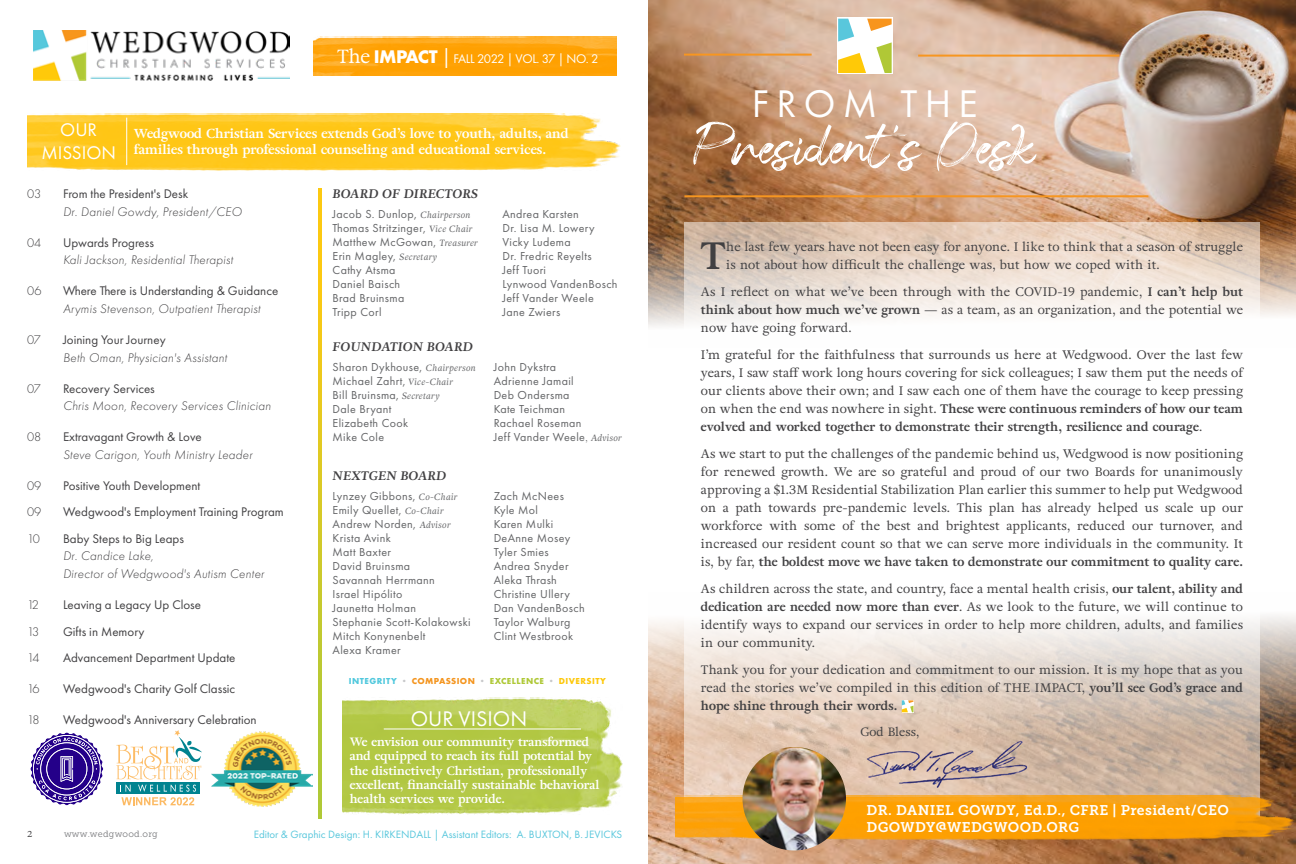
<style>
.page{position:relative;width:1296px;height:864px;background:#fff}
.page>*{position:absolute;margin:0;border:0;box-sizing:border-box;transform-origin:0 0}
.t1{font:59px "Salazur";color:#fff}
.t2{font:40px "Futura PT";letter-spacing:.18em;color:#fff}
.t3{font:700 38px "Adriane Text";color:#414042}
.t4{font:22px "Futura PT";color:#fff}
.t5{font:19px/22.8px "Futura PT";color:#fff;text-align:center}
.t6{font:14px/16.8px "Museo Slab 700";letter-spacing:.025em;color:#fff}
.t7{font:13px "Futura PT";color:#414042}
.t8{font:italic 300 13px/17.5px "Futura PT";letter-spacing:.02em;color:#414042}
.t9{font:700 13px/15.6px "Adriane Text";color:#fff}
.t10{font:13px "Futura PT";letter-spacing:-.03em;color:#fff}
.t11{font:300 13px "Futura PT";letter-spacing:-.025em;color:#414042}
.t12{font:italic 700 12.4px "Adriane Text";color:#414042}
.t13{font:12.3px/18px "Adriane Text";letter-spacing:.01em;color:#414042;text-align:justify}
.t14{font:12px/14px "Futura PT";letter-spacing:.03em;color:#636466}
.t15{font:700 12px/14.4px "Adriane Text";color:#fff}
.t16{font:12px "Adriane Text";color:#414042}
.t17{font:12px "Adobe Devanagari";color:#414042}
.t18{font:11px "Futura PT";color:#59c7dc}
.t19{font:700 9px "Futura PT";letter-spacing:.05em;color:#f4951f}
.t20{font:9px "Museo Slab 300";letter-spacing:.03em;color:#77787b}
.s1{font-family:"Adriane Text";font-size:19px}
.s2{font-weight:700;font-size:19px}
.s3{font-size:19.9px}
.s4{font-family:"Adriane Text";font-style:italic;font-size:9px}
.s5{color:#51c8dd}
.s6{color:#c7c8ca}
.s7{color:#aec836}
.s8{color:#fdc80b}
.s9{font-weight:700}
</style>
<div class="page">
<img style="left:313px;top:36px;width:304px;height:39px">
<svg style="left:318px;top:188px;width:3px;height:630px;background:#d7c925"></svg>
<img style="left:34px;top:30px;width:255px;height:51px">
<img style="left:27px;top:114px;width:594px;height:56px">
<hr style="left:126px;top:118px;width:1px;height:47px;background:#fff">
<svg style="left:30px;top:732px;width:74px;height:74px"></svg>
<img style="left:212px;top:731px;width:100px;height:75px">
<img style="left:342px;top:698px;width:280px;height:116px">
<hr style="left:384px;top:728px;width:197px;height:1px;background:#fff">
<svg style="left:116px;top:730px;width:86px;height:75px"></svg>
<img style="left:648px;top:615px;width:648px;height:249px">
<img style="left:648px;top:0;width:648px;height:327px">
<svg style="left:684px;top:222px;width:576px;height:574px"></svg>
<img style="left:860px;top:738px;width:173px;height:58px">
<svg style="left:902px;top:700px;width:12px;height:12px"></svg>
<img style="left:675px;top:796px;width:621px;height:44px">
<img style="left:742px;top:747px;width:104px;height:103px;border-radius:52px">
<hr style="left:684px;top:54px;width:128px;height:2px;background:#f79620">
<div style="left:837px;top:18px;width:55px;height:56px;background:#fff"></div>
<svg style="left:838px;top:19px;width:16px;height:23px"></svg>
<svg style="left:838px;top:53px;width:28px;height:20px"></svg>
<svg style="left:867px;top:19px;width:25px;height:12px"></svg>
<svg style="left:876px;top:42px;width:16px;height:31px"></svg>
<hr style="left:918px;top:55px;width:201px;height:2px;background:#f79620">
<hr style="left:684px;top:195px;width:464px;height:2px;background:#f79620">
<p class="t10" style="left:337px;top:51px;width:263px"><span class="s1">The</span> <span class="s2">IMPACT</span> <span class="s3">|</span> FALL 2022 | VOL. 37 | NO. 2</p>
<h3 class="t5" style="left:41px;top:119px;width:76px">OUR<br>MISSION</h3>
<p class="t9" style="left:134px;top:126px;width:436px">Wedgwood Christian Services extends God’s love to youth, adults, and families through professional counseling and educational services.</p>
<p class="t11" style="left:27px;top:187px;width:16px">03</p>
<p class="t7" style="left:63px;top:186px;width:127px">From the President's Desk</p>
<p class="t8" style="left:63px;top:203px;width:180px">Dr. Daniel Gowdy, President/CEO</p>
<p class="t11" style="left:27px;top:235px;width:16px">04</p>
<p class="t7" style="left:63px;top:235px;width:92px">Upwards Progress</p>
<p class="t8" style="left:63px;top:251px;width:172px">Kali Jackson, Residential Therapist</p>
<p class="t11" style="left:27px;top:284px;width:16px">06</p>
<p class="t7" style="left:63px;top:283px;width:217px">Where There is Understanding &amp; Guidance</p>
<p class="t8" style="left:63px;top:300px;width:199px">Arymis Stevenson, Outpatient Therapist</p>
<p class="t11" style="left:27px;top:332px;width:15px">07</p>
<p class="t7" style="left:63px;top:332px;width:104px">Joining Your Journey</p>
<p class="t8" style="left:63px;top:349px;width:166px">Beth Oman, Physician's Assistant</p>
<p class="t11" style="left:27px;top:381px;width:15px">07</p>
<p class="t7" style="left:63px;top:381px;width:93px">Recovery Services</p>
<p class="t8" style="left:63px;top:397px;width:210px">Chris Moon, Recovery Services Clinician</p>
<p class="t11" style="left:27px;top:429px;width:16px">08</p>
<p class="t7" style="left:63px;top:429px;width:140px">Extravagant Growth &amp; Love</p>
<p class="t8" style="left:63px;top:446px;width:191px">Steve Carigon, Youth Ministry Leader</p>
<p class="t11" style="left:27px;top:478px;width:16px">09</p>
<p class="t7" style="left:63px;top:478px;width:139px">Positive Youth Development</p>
<p class="t11" style="left:27px;top:505px;width:16px">09</p>
<p class="t7" style="left:63px;top:504px;width:222px">Wedgwood's Employment Training Program</p>
<p class="t11" style="left:27px;top:531px;width:14px">10</p>
<p class="t7" style="left:63px;top:531px;width:123px">Baby Steps to Big Leaps</p>
<p class="t8" style="left:63px;top:547px;width:203px">Dr. Candice Lake,<br>Director of Wedgwood's Autism Center</p>
<p class="t11" style="left:27px;top:597px;width:14px">12</p>
<p class="t7" style="left:63px;top:597px;width:140px">Leaving a Legacy Up Close</p>
<p class="t11" style="left:27px;top:624px;width:14px">13</p>
<p class="t7" style="left:63px;top:624px;width:83px">Gifts in Memory</p>
<p class="t11" style="left:27px;top:650px;width:14px">14</p>
<p class="t7" style="left:63px;top:650px;width:174px">Advancement Department Update</p>
<p class="t11" style="left:27px;top:681px;width:14px">16</p>
<p class="t7" style="left:63px;top:681px;width:174px">Wedgwood's Charity Golf Classic</p>
<p class="t11" style="left:27px;top:712px;width:14px">18</p>
<p class="t7" style="left:63px;top:712px;width:195px">Wedgwood's Anniversary Celebration</p>
<p class="t12" style="left:333px;top:185px;width:147px">BOARD OF DIRECTORS</p>
<p class="t14" style="left:333px;top:207px;width:147px">Jacob S. Dunlop, <span class="s4">Chairperson<br></span>Thomas Stritzinger, <span class="s4">Vice Chair<br></span>Matthew McGowan, <span class="s4">Treasurer<br></span>Erin Magley, <span class="s4">Secretary<br></span>Cathy Atsma<br>Daniel Baisch<br>Brad Bruinsma<br>Tripp Corl</p>
<p class="t14" style="left:502px;top:207px;width:117px">Andrea Karsten<br>Dr. Lisa M. Lowery<br>Vicky Ludema<br>Dr. Fredric Reyelts<br>Jeff Tuori<br>Lynwood VandenBosch<br>Jeff Vander Weele<br>Jane Zwiers</p>
<p class="t12" style="left:333px;top:338px;width:142px">FOUNDATION BOARD</p>
<p class="t14" style="left:333px;top:360px;width:145px">Sharon Dykhouse, <span class="s4">Chairperson<br></span>Michael Zahrt, <span class="s4">Vice-Chair<br></span>Bill Bruinsma, <span class="s4">Secretary<br></span>Dale Bryant<br>Elizabeth Cook<br>Mike Cole</p>
<p class="t14" style="left:494px;top:360px;width:130px">John Dykstra<br>Adrienne Jamail<br>Deb Ondersma<br>Kate Teichman<br>Rachael Roseman<br>Jeff Vander Weele<span class="s4">, Advisor</span></p>
<p class="t12" style="left:333px;top:467px;width:115px">NEXTGEN BOARD</p>
<p class="t14" style="left:333px;top:489px;width:140px">Lynzey Gibbons, <span class="s4">Co-Chair<br></span>Emily Quellet, <span class="s4">Co-Chair<br></span>Andrew Norden, <span class="s4">Advisor<br></span>Krista Avink<br>Matt Baxter<br>David Bruinsma<br>Savannah Herrmann<br>Israel Hipólito<br>Jaunetta Holman<br>Stephanie Scott-Kolakowski<br>Mitch Konynenbelt<br>Alexa Kramer</p>
<p class="t14" style="left:494px;top:489px;width:92px">Zach McNees<br>Kyle Mol<br>Karen Mulki<br>DeAnne Mosey<br>Tyler Smies<br>Andrea Snyder<br>Aleka Thrash<br>Christine Ullery<br>Dan VandenBosch<br>Taylor Walburg<br>Clint Westbrook</p>
<p class="t19" style="left:349px;top:675px;width:259px"><span class="s5">INTEGRITY</span> <span class="s6">•</span> COMPASSION <span class="s6">•</span> <span class="s7">EXCELLENCE</span> <span class="s6">•</span> <span class="s8">DIVERSITY</span></p>
<h3 class="t4" style="left:411px;top:705px;width:118px">OUR VISION</h3>
<p class="t15" style="left:350px;top:734px;width:251px">We envision our community transformed and equipped to reach its full potential by the distinctively Christian, professionally excellent, financially sustainable behavioral health services we provide.</p>
<p class="t17" style="left:27px;top:827px;width:7px">2</p>
<p class="t20" style="left:64px;top:829px;width:95px">www.wedgwood.org</p>
<p class="t18" style="left:254px;top:828px;width:370px">Editor &amp; Graphic Design: H. KIRKENDALL | Assistant Editors: A. BUXTON, B. JEVICKS</p>
<h2 class="t2" style="left:752px;top:80px;width:227px">FROM THE</h2>
<h1 class="t1" style="left:694px;top:116px;width:343px">President's Desk</h1>
<h3 class="t3" style="left:700px;top:231px;width:27px">T</h3>
<p class="t13" style="left:726px;top:238px;width:519px">he last few years have not been easy for anyone. I like to think that a season of struggle is not about how difficult the challenge was, but how we coped with it.</p>
<p class="t13" style="left:701px;top:283px;width:544px">As I reflect on what we’ve been through with the COVID-19 pandemic, <span class="s9">I can’t help but think about how much we’ve grown</span> — as a team, as an organization, and the potential we now have going forward.</p>
<p class="t13" style="left:701px;top:346px;width:544px">I’m grateful for the faithfulness that surrounds us here at Wedgwood. Over the last few years, I saw staff work long hours covering for sick colleagues; I saw them put the needs of our clients above their own; and I saw each one of them have the courage to keep pressing on when the end was nowhere in sight. <span class="s9">These were continuous reminders of how our team evolved and worked together to demonstrate their strength, resilience and courage</span>.</p>
<p class="t13" style="left:701px;top:445px;width:544px">As we start to put the challenges of the pandemic behind us, Wedgwood is now positioning for renewed growth. We are so grateful and proud of our two Boards for unanimously approving a $1.3M Residential Stabilization Plan earlier this summer to help put Wedgwood on a path towards pre-pandemic levels. This plan has already helped us scale up our workforce with some of the best and brightest applicants, reduced our turnover, and increased our resident count so that we can serve more individuals in the community. It is, by far, <span class="s9">the boldest move we have taken to demonstrate our commitment to quality care.</span></p>
<p class="t13" style="left:701px;top:580px;width:544px">As children across the state, and country, face a mental health crisis, <span class="s9">our talent, ability and dedication are needed now more than ever</span>. As we look to the future, we will continue to identify ways to expand our services in order to help more children, adults, and families in our community.</p>
<p class="t13" style="left:701px;top:661px;width:544px">Thank you for your dedication and commitment to our mission. It is my hope that as you read the stories we’ve compiled in this edition of THE IMPACT, <span class="s9">you’ll see God’s grace and hope shine through their words.</span></p>
<p class="t16" style="left:860px;top:723px;width:60px">God Bless,</p>
<p class="t6" style="left:867px;top:802px;width:364px">DR. DANIEL GOWDY, Ed.D., CFRE | President/CEO<br>DGOWDY@WEDGWOOD.ORG</p>
</div>
